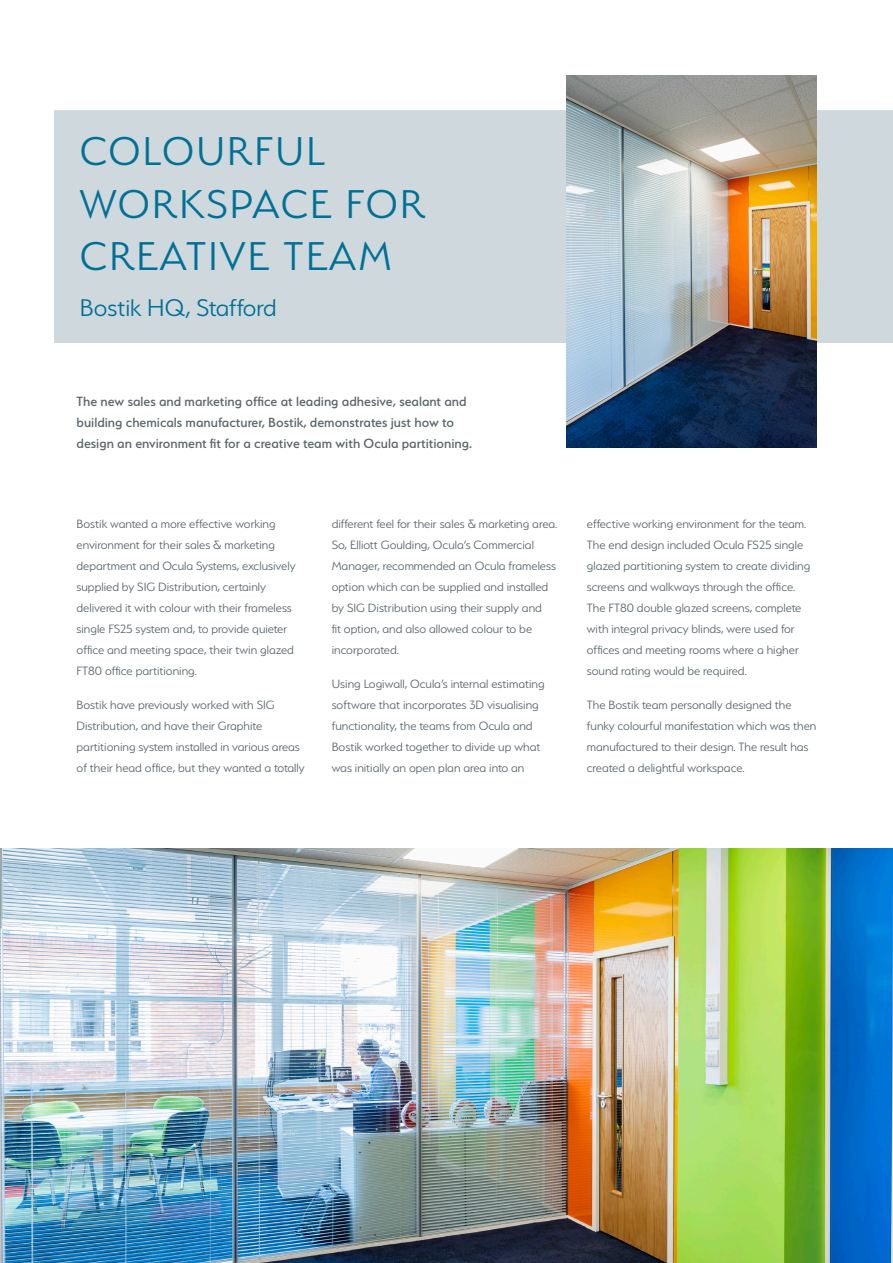
<style>
.page{position:relative;width:893px;height:1263px;background:#fff}
.page>*{position:absolute;margin:0;border:0;box-sizing:border-box;transform-origin:0 0}
.t1{font:300 45px/52.5px "Serenity";letter-spacing:.05em;color:#007095}
.t2{font:300 27px "Serenity";color:#007095}
.t3{font:500 15px/21px "Serenity";color:#5a676e}
.t4{font:300 13.5px/21px "Serenity";color:#5a676e}
</style>
<div class="page">
<div style="left:55px;top:111px;width:837px;height:231px;background:#cfd8dd"></div>
<div style="left:54px;top:110px;width:839px;height:233px;border:2px solid #cfd8dd"></div>
<img style="left:0;top:849px;width:893px;height:414px">
<img style="left:566px;top:76px;width:250px;height:372px">
<p class="t1" style="left:80px;top:125px;width:346px">COLOURFUL<br>WORKSPACE FOR<br>CREATIVE TEAM</p>
<p class="t2" style="left:80px;top:294px;width:198px">Bostik HQ, Stafford</p>
<p class="t3" style="left:77px;top:390px;width:397px">The new sales and marketing office at leading adhesive, sealant and building chemicals manufacturer, Bostik, demonstrates just how to design an environment fit for a creative team with Ocula partitioning.</p>
<p class="t4" style="left:77px;top:514px;width:221px">Bostik wanted a more effective working environment for their sales &amp; marketing department and Ocula Systems, exclusively supplied by SIG Distribution, certainly delivered it with colour with their frameless single FS25 system and, to provide quieter office and meeting space, their twin glazed FT80 office partitioning.</p>
<p class="t4" style="left:77px;top:694px;width:230px">Bostik have previously worked with SIG Distribution, and have their Graphite partitioning system installed in various areas of their head office, but they wanted a totally</p>
<p class="t4" style="left:332px;top:514px;width:227px">different feel for their sales &amp; marketing area.<br>So, Elliott Goulding, Ocula’s Commercial Manager, recommended an Ocula frameless option which can be supplied and installed by SIG Distribution using their supply and<br>fit option, and also allowed colour to be incorporated.</p>
<p class="t4" style="left:332px;top:673px;width:214px">Using Logiwall, Ocula’s internal estimating software that incorporates 3D visualising functionality, the teams from Ocula and Bostik worked together to divide up what was initially an open plan area into an</p>
<p class="t4" style="left:587px;top:514px;width:225px">effective working environment for the team.<br>The end design included Ocula FS25 single glazed partitioning system to create dividing screens and walkways through the office.<br>The FT80 double glazed screens, complete with integral privacy blinds, were used for offices and meeting rooms where a higher sound rating would be required.</p>
<p class="t4" style="left:587px;top:694px;width:231px">The Bostik team personally designed the funky colourful manifestation which was then manufactured to their design. The result has created a delightful workspace.</p>
</div>
